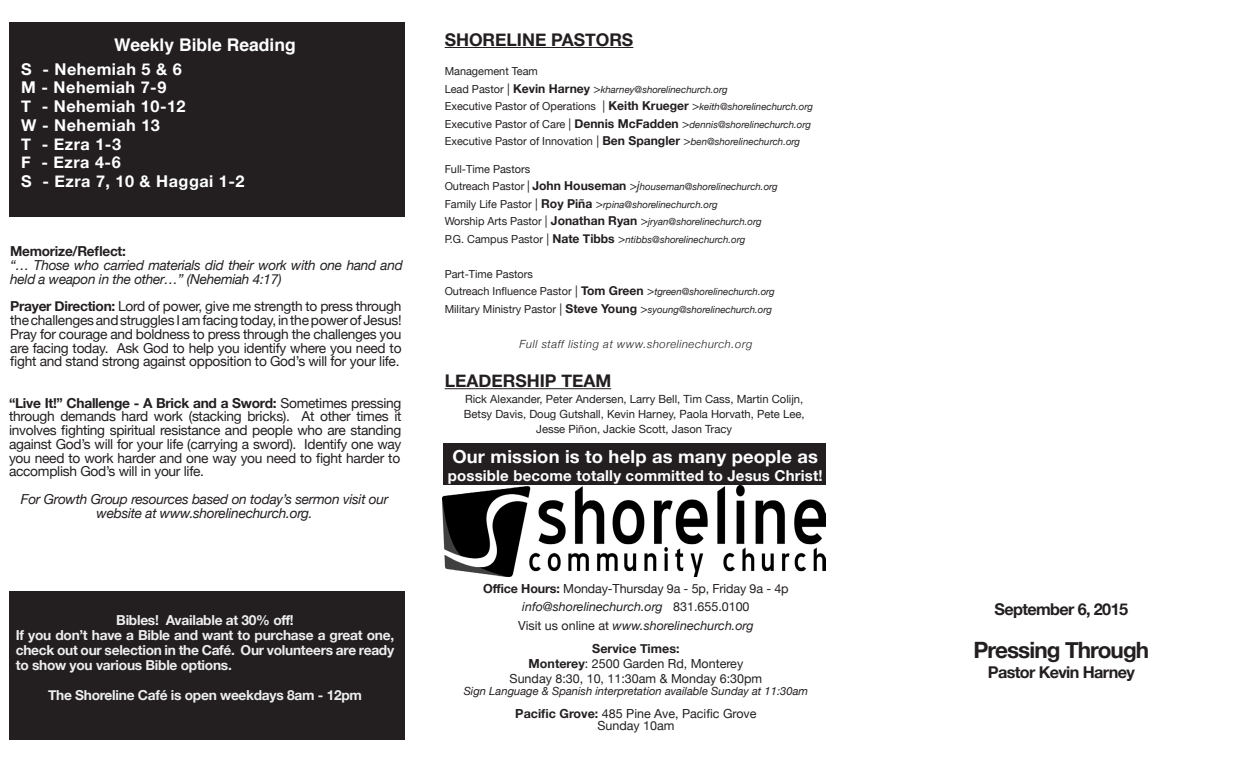
<style>
.page{position:relative;width:1260px;height:765px;background:#fff}
.page>*{position:absolute;margin:0;border:0;box-sizing:border-box;transform-origin:0 0}
.t1{font:700 22.5px "Helvetica Neue";letter-spacing:-.04em;color:#231f20}
.t2{font:700 18px "Helvetica Neue";letter-spacing:.01em;color:#fff}
.t3{font:700 17.5px "Helvetica Neue";color:#231f20}
.t4{font:700 17.5px "Helvetica";color:#fff}
.t5{font:700 16.25px "Helvetica Neue";letter-spacing:.03em;color:#fff}
.t6{font:700 16.25px "Helvetica Neue";letter-spacing:-.04em;color:#231f20}
.t7{font:700 15px "Helvetica Neue";letter-spacing:.01em;color:#fff}
.t8{font:13.75px/13.8px "Helvetica Neue";letter-spacing:-.02em;color:#231f20;text-align:justify}
.t9{font:700 13.75px/15px "Helvetica Neue";letter-spacing:-.02em;color:#eeeeef;text-align:justify}
.t10{font:italic 13.75px/13.8px "Helvetica Neue";letter-spacing:-.02em;color:#231f20}
.t11{font:700 13.75px "Helvetica Neue";letter-spacing:-.02em;color:#231f20}
.t12{font:12.5px "Helvetica Neue";color:#231f20}
.t13{font:italic 12.5px "Helvetica Neue";color:#231f20}
.t14{font:700 12.5px "Helvetica Neue";color:#231f20}
.t15{font:11.25px "Helvetica Neue";color:#231f20}
.t16{font:italic 11.25px "Helvetica Neue";color:#231f20}
.t17{font:italic 300 11.25px "Helvetica Neue";letter-spacing:.05em;color:#231f20}
.t18{font:11px "Helvetica Neue";color:#231f20}
.t19{font:italic 9.75px "Helvetica Neue";color:#231f20}
.s1{font-weight:700}
.s2{font-style:normal;font-size:11px}
.s3{font-style:normal;font-size:12.25px}
.s4{font-weight:700;font-style:normal;font-size:12.25px}
.s5{font-size:12.25px}
.s6{font-weight:700;font-size:12.25px}
.s7{font-style:italic;font-size:9.75px}
.s8{font-size:11px}
.s9{font-style:normal}
</style>
<div class="page">
<div style="left:9px;top:22px;width:396px;height:195px;background:#231f20"></div>
<div style="left:9px;top:591px;width:396px;height:149px;background:#231f20"></div>
<hr style="left:445px;top:47px;width:188px;height:1px;background:#231f20">
<hr style="left:445px;top:388px;width:166px;height:1px;background:#231f20">
<div style="left:443px;top:444px;width:382px;height:42px;background:#231f20"></div>
<img style="left:443px;top:486px;width:383px;height:91px">
<p class="t4" style="left:114px;top:30px;width:183px">Weekly Bible Reading</p>
<p class="t5" style="left:21px;top:56px;width:162px">S - Nehemiah 5 &amp; 6</p>
<p class="t5" style="left:21px;top:75px;width:147px">M - Nehemiah 7-9</p>
<p class="t5" style="left:21px;top:94px;width:166px">T - Nehemiah 10-12</p>
<p class="t5" style="left:21px;top:112px;width:140px">W - Nehemiah 13</p>
<p class="t5" style="left:21px;top:131px;width:101px">T - Ezra 1-3</p>
<p class="t5" style="left:21px;top:150px;width:101px">F - Ezra 4-6</p>
<p class="t5" style="left:21px;top:169px;width:225px">S - Ezra 7, 10 &amp; Haggai 1-2</p>
<p class="t11" style="left:10px;top:241px;width:117px">Memorize/Reflect:</p>
<p class="t10" style="left:10px;top:259px;width:394px">“… Those who carried materials did their work with one hand and held a weapon in the other…” (Nehemiah 4:17)</p>
<p class="t8" style="left:10px;top:300px;width:393px"><span class="s1">Prayer Direction:</span> Lord of power, give me strength to press through the challenges and struggles I am facing today, in the power of Jesus!<br>Pray for courage and boldness to press through the challenges you are facing today. Ask God to help you identify where you need to fight and stand strong against opposition to God’s will for your life.</p>
<p class="t8" style="left:9px;top:397px;width:394px"><span class="s1">“Live It!” Challenge - A Brick and a Sword:</span> Sometimes pressing through demands hard work (stacking bricks). At other times it involves fighting spiritual resistance and people who are standing against God’s will for your life (carrying a sword). Identify one way you need to work harder and one way you need to fight harder to accomplish God’s will in your life.</p>
<p class="t10" style="left:21px;top:493px;width:369px;text-align:center">For Growth Group resources based on today’s sermon visit our website at www.shorelinechurch.org.</p>
<p class="t9" style="left:116px;top:613px;width:179px">Bibles! Available at 30% off!</p>
<p class="t9" style="left:16px;top:628px;width:380px">If you don’t have a Bible and want to purchase a great one, check out our selection in the Café. Our volunteers are ready to show you various Bible options.</p>
<p class="t9" style="left:48px;top:688px;width:316px">The Shoreline Café is open weekdays 8am - 12pm</p>
<p class="t3" style="left:445px;top:26px;width:190px">SHORELINE PASTORS</p>
<p class="t18" style="left:445px;top:63px;width:95px">Management Team</p>
<p class="t19" style="left:445px;top:82px;width:284px"><span class="s2">Lead Pastor</span> <span class="s3">|</span> <span class="s4">Kevin Harney</span> <span class="s3">&gt;</span>kharney@shorelinechurch.org</p>
<p class="t18" style="left:445px;top:98px;width:370px">Executive Pastor of Operations <span class="s5">|</span> <span class="s6">Keith Krueger</span> <span class="s5">&gt;</span><span class="s7">keith@shorelinechurch.org</span></p>
<p class="t19" style="left:445px;top:117px;width:368px"><span class="s2">Executive Pastor of Care</span> <span class="s3">|</span> <span class="s4">Dennis McFadden</span> <span class="s3">&gt;</span>dennis@shorelinechurch.org</p>
<p class="t18" style="left:445px;top:133px;width:357px">Executive Pastor of Innovation <span class="s5">|</span> <span class="s6">Ben Spangler</span> <span class="s5">&gt;</span><span class="s7">ben@shorelinechurch.org</span></p>
<p class="t18" style="left:445px;top:161px;width:87px">Full-Time Pastors</p>
<p class="t19" style="left:445px;top:180px;width:335px"><span class="s2">Outreach Pastor</span> <span class="s5">|</span> <span class="s4">John Houseman</span> <span class="s5">&gt;j</span>houseman@shorelinechurch.org</p>
<p class="t19" style="left:445px;top:197px;width:274px"><span class="s2">Family Life Pastor</span> <span class="s3">|</span> <span class="s4">Roy Piña</span> <span class="s3">&gt;</span>rpina@shorelinechurch.org</p>
<p class="t19" style="left:445px;top:215px;width:318px"><span class="s2">Worship Arts Pastor</span> <span class="s3">|</span> <span class="s4">Jonathan Ryan</span> <span class="s3">&gt;</span>jryan@shorelinechurch.org</p>
<p class="t19" style="left:445px;top:232px;width:302px"><span class="s2">P.G. Campus Pastor</span> <span class="s3">|</span> <span class="s4">Nate Tibbs</span> <span class="s3">&gt;</span>ntibbs@shorelinechurch.org</p>
<p class="t18" style="left:445px;top:266px;width:90px">Part-Time Pastors</p>
<p class="t19" style="left:445px;top:285px;width:332px"><span class="s2">Outreach Influence Pastor</span> <span class="s3">|</span> <span class="s4">Tom Green</span> <span class="s3">&gt;</span>tgreen@shorelinechurch.org</p>
<p class="t19" style="left:445px;top:302px;width:329px"><span class="s2">Military Ministry Pastor</span> <span class="s3">|</span> <span class="s4">Steve Young</span> <span class="s3">&gt;</span>syoung@shorelinechurch.org</p>
<p class="t17" style="left:519px;top:335px;width:234px">Full staff listing at www.shorelinechurch.org</p>
<p class="t3" style="left:445px;top:367px;width:168px">LEADERSHIP TEAM</p>
<p class="t15" style="left:465px;top:391px;width:340px">Rick Alexander, Peter Andersen, Larry Bell, Tim Cass, Martin Colijn,</p>
<p class="t15" style="left:464px;top:406px;width:342px">Betsy Davis, Doug Gutshall, Kevin Harney, Paola Horvath, Pete Lee,</p>
<p class="t15" style="left:536px;top:421px;width:197px">Jesse Pi<span class="s8">ñ</span>on, Jackie Scott, Jason Tracy</p>
<p class="t2" style="left:452px;top:443px;width:367px">Our mission is to help as many people as</p>
<p class="t7" style="left:448px;top:464px;width:376px">possible become totally committed to Jesus Christ!</p>
<p class="t12" style="left:483px;top:579px;width:307px"><span class="s1">Office Hours:</span> Monday-Thursday 9a - 5p, Friday 9a - 4p</p>
<p class="t13" style="left:522px;top:598px;width:229px">info@shorelinechurch.org <span class="s9">831.655.0100</span></p>
<p class="t13" style="left:518px;top:617px;width:237px"><span class="s9">Visit us online at</span> www.shorelinechurch.org</p>
<p class="t14" style="left:592px;top:638px;width:89px">Service Times:</p>
<p class="t12" style="left:529px;top:654px;width:216px"><span class="s1">Monterey</span>: 2500 Garden Rd, Monterey</p>
<p class="t12" style="left:510px;top:669px;width:254px">Sunday 8:30, 10, 11:30am &amp; Monday 6:30pm</p>
<p class="t16" style="left:464px;top:683px;width:346px">Sign Language &amp; Spanish interpretation available Sunday at 11:30am</p>
<p class="t12" style="left:515px;top:704px;width:243px"><span class="s1">Pacific Grove:</span> 485 Pine Ave, Pacific Grove</p>
<p class="t12" style="left:597px;top:717px;width:79px">Sunday 10am</p>
<p class="t6" style="left:995px;top:597px;width:135px">September 6, 2015</p>
<p class="t1" style="left:974px;top:632px;width:177px">Pressing Through</p>
<p class="t6" style="left:988px;top:659px;width:148px">Pastor Kevin Harney</p>
</div>
